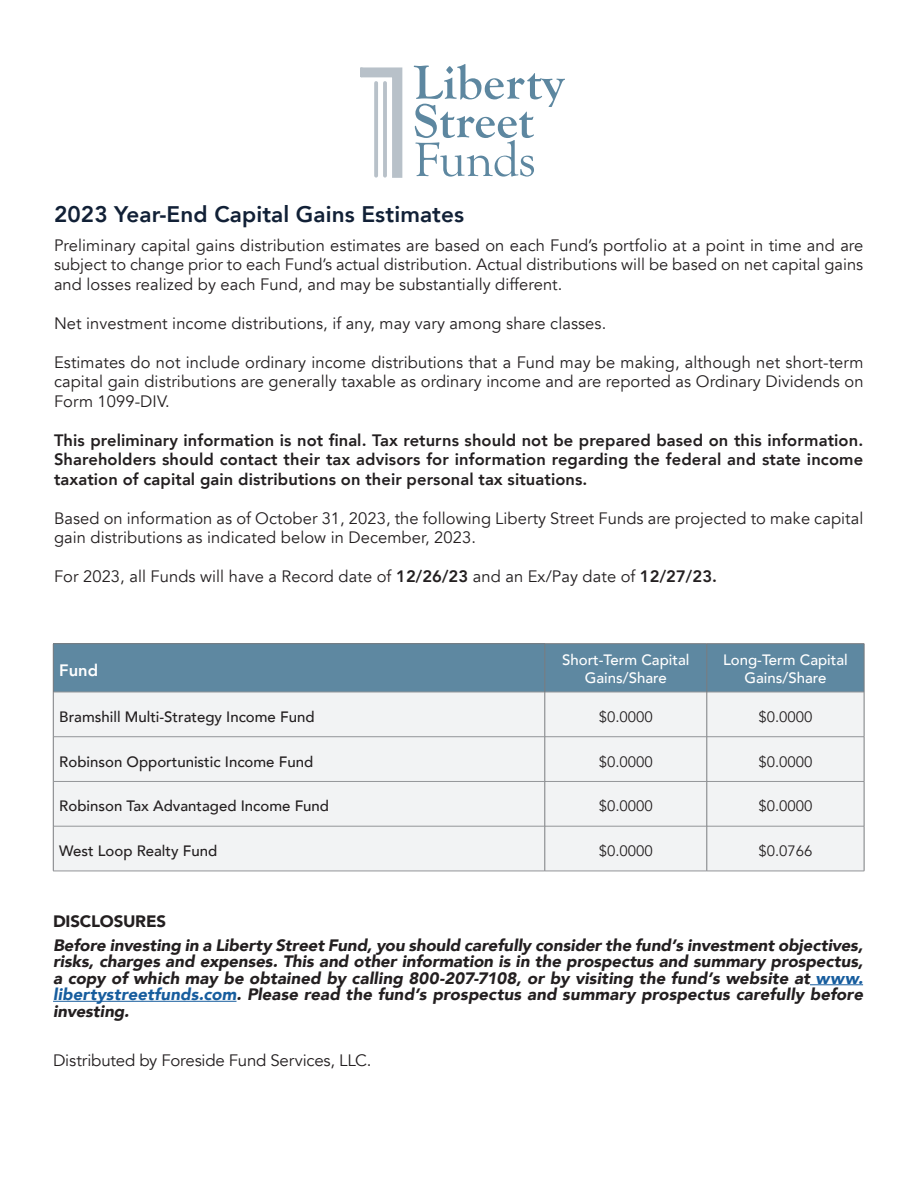
<style>
.page{position:relative;width:918px;height:1188px;background:#fff}
.page>*{position:absolute;margin:0;border:0;box-sizing:border-box;transform-origin:0 0}
.t1{font:800 22.5px "Avenir";letter-spacing:.005em;color:#112036}
.t2{font:16.5px/19.5px "Avenir";letter-spacing:.005em;color:#231f20;text-align:justify}
.t3{font:italic 900 16.5px/16.5px "Avenir";letter-spacing:.005em;color:#231f20;text-align:justify}
.t4{font:800 16.5px/19.5px "Avenir";letter-spacing:.005em;color:#231f20;text-align:justify}
.t5{font:900 16.5px "Avenir";letter-spacing:-.015em;color:#231f20}
.t6{font:800 16.5px "Avenir";color:#fff}
.t7{font:500 15px "Avenir";color:#231f20}
.t8{font:15px "Avenir";color:#231f20}
.t9{font:500 15px/18px "Avenir";color:#fff;text-align:center}
.s1{font-weight:800}
.s2{color:#175d9e}
</style>
<div class="page">
<div style="left:53px;top:644px;width:492px;height:48px;background:#5e88a1"></div>
<div style="left:546px;top:644px;width:318px;height:48px;background:#5e88a1"></div>
<div style="left:54px;top:693px;width:810px;height:178px;background:#f2f3f4"></div>
<hr style="left:53px;top:692px;width:492px;height:1px;background:#939598">
<hr style="left:545px;top:692px;width:162px;height:1px;background:#939598">
<hr style="left:707px;top:692px;width:157px;height:1px;background:#939598">
<hr style="left:53px;top:736px;width:492px;height:1px;background:#939598">
<hr style="left:545px;top:736px;width:162px;height:1px;background:#939598">
<hr style="left:707px;top:736px;width:157px;height:1px;background:#939598">
<hr style="left:53px;top:781px;width:492px;height:1px;background:#939598">
<hr style="left:545px;top:781px;width:162px;height:1px;background:#939598">
<hr style="left:707px;top:781px;width:157px;height:1px;background:#939598">
<hr style="left:53px;top:826px;width:492px;height:1px;background:#939598">
<hr style="left:545px;top:826px;width:162px;height:1px;background:#939598">
<hr style="left:707px;top:826px;width:157px;height:1px;background:#939598">
<hr style="left:53px;top:871px;width:492px;height:1px;background:#939598">
<hr style="left:545px;top:871px;width:162px;height:1px;background:#939598">
<hr style="left:707px;top:871px;width:157px;height:1px;background:#939598">
<hr style="left:53px;top:643px;width:492px;height:1px;background:#7a7c7f">
<hr style="left:53px;top:644px;width:1px;height:48px;background:#7a7c7f">
<hr style="left:545px;top:643px;width:162px;height:1px;background:#7a7c7f">
<hr style="left:545px;top:644px;width:1px;height:48px;background:#7a7c7f">
<hr style="left:707px;top:643px;width:157px;height:1px;background:#7a7c7f">
<hr style="left:707px;top:644px;width:1px;height:48px;background:#7a7c7f">
<hr style="left:864px;top:644px;width:1px;height:48px;background:#7a7c7f">
<hr style="left:53px;top:692px;width:1px;height:45px;background:#7a7c7f">
<hr style="left:545px;top:692px;width:1px;height:45px;background:#7a7c7f">
<hr style="left:707px;top:692px;width:1px;height:45px;background:#7a7c7f">
<hr style="left:864px;top:692px;width:1px;height:45px;background:#7a7c7f">
<hr style="left:53px;top:737px;width:1px;height:44px;background:#7a7c7f">
<hr style="left:545px;top:737px;width:1px;height:44px;background:#7a7c7f">
<hr style="left:707px;top:737px;width:1px;height:44px;background:#7a7c7f">
<hr style="left:864px;top:737px;width:1px;height:44px;background:#7a7c7f">
<hr style="left:53px;top:781px;width:1px;height:45px;background:#7a7c7f">
<hr style="left:545px;top:781px;width:1px;height:45px;background:#7a7c7f">
<hr style="left:707px;top:781px;width:1px;height:45px;background:#7a7c7f">
<hr style="left:864px;top:781px;width:1px;height:45px;background:#7a7c7f">
<hr style="left:53px;top:826px;width:1px;height:45px;background:#7a7c7f">
<hr style="left:545px;top:826px;width:1px;height:45px;background:#7a7c7f">
<hr style="left:707px;top:826px;width:1px;height:45px;background:#7a7c7f">
<hr style="left:864px;top:826px;width:1px;height:45px;background:#7a7c7f">
<svg style="left:414px;top:64px;width:151px;height:113px"></svg>
<svg style="left:360px;top:67px;width:43px;height:111px"></svg>
<hr style="left:810px;top:984px;width:53px;height:1px;background:#175d9e">
<hr style="left:53px;top:1001px;width:184px;height:1px;background:#175d9e">
<p class="t1" style="left:54px;top:197px;width:412px">2023 Year-End Capital Gains Estimates</p>
<p class="t2" style="left:54px;top:236px;width:811px">Preliminary capital gains distribution estimates are based on each Fund’s portfolio at a point in time and are subject to change prior to each Fund’s actual distribution. Actual distributions will be based on net capital gains and losses realized by each Fund, and may be substantially different.</p>
<p class="t2" style="left:54px;top:314px;width:554px">Net investment income distributions, if any, may vary among share classes.</p>
<p class="t2" style="left:54px;top:353px;width:811px">Estimates do not include ordinary income distributions that a Fund may be making, although net short-term capital gain distributions are generally taxable as ordinary income and are reported as Ordinary Dividends on Form 1099-DIV.</p>
<p class="t4" style="left:54px;top:430px;width:811px">This preliminary information is not final. Tax returns should not be prepared based on this information.<br>Shareholders should contact their tax advisors for information regarding the federal and state income taxation of capital gain distributions on their personal tax situations.</p>
<p class="t2" style="left:54px;top:509px;width:811px">Based on information as of October 31, 2023, the following Liberty Street Funds are projected to make capital gain distributions as indicated below in December, 2023.</p>
<p class="t2" style="left:54px;top:567px;width:665px">For 2023, all Funds will have a Record date of <span class="s1">12/26/23</span> and an Ex/Pay date of <span class="s1">12/27/23.</span></p>
<p class="t6" style="left:59px;top:658px;width:40px">Fund</p>
<p class="t9" style="left:562px;top:650px;width:129px">Short-Term Capital<br>Gains/Share</p>
<p class="t9" style="left:723px;top:650px;width:126px">Long-Term Capital<br>Gains/Share</p>
<p class="t7" style="left:59px;top:704px;width:257px">Bramshill Multi-Strategy Income Fund</p>
<p class="t8" style="left:599px;top:708px;width:56px">$0.0000</p>
<p class="t8" style="left:758px;top:708px;width:56px">$0.0000</p>
<p class="t7" style="left:59px;top:748px;width:255px">Robinson Opportunistic Income Fund</p>
<p class="t8" style="left:599px;top:752px;width:56px">$0.0000</p>
<p class="t8" style="left:758px;top:752px;width:56px">$0.0000</p>
<p class="t7" style="left:59px;top:793px;width:271px">Robinson Tax Advantaged Income Fund</p>
<p class="t8" style="left:599px;top:797px;width:56px">$0.0000</p>
<p class="t8" style="left:758px;top:797px;width:56px">$0.0000</p>
<p class="t7" style="left:59px;top:838px;width:159px">West Loop Realty Fund</p>
<p class="t8" style="left:599px;top:842px;width:56px">$0.0000</p>
<p class="t8" style="left:758px;top:842px;width:56px">$0.0766</p>
<p class="t5" style="left:53px;top:907px;width:114px">DISCLOSURES</p>
<p class="t3" style="left:53px;top:936px;width:812px">Before investing in a Liberty Street Fund, you should carefully consider the fund’s investment objectives, risks, charges and expenses. This and other information is in the prospectus and summary prospectus, a copy of which may be obtained by calling 800-207-7108, or by visiting the fund’s website at <span class="s2">www. libertystreetfunds.com</span>. Please read the fund’s prospectus and summary prospectus carefully before investing.</p>
<p class="t2" style="left:53px;top:1051px;width:320px">Distributed by Foreside Fund Services, LLC.</p>
</div>
